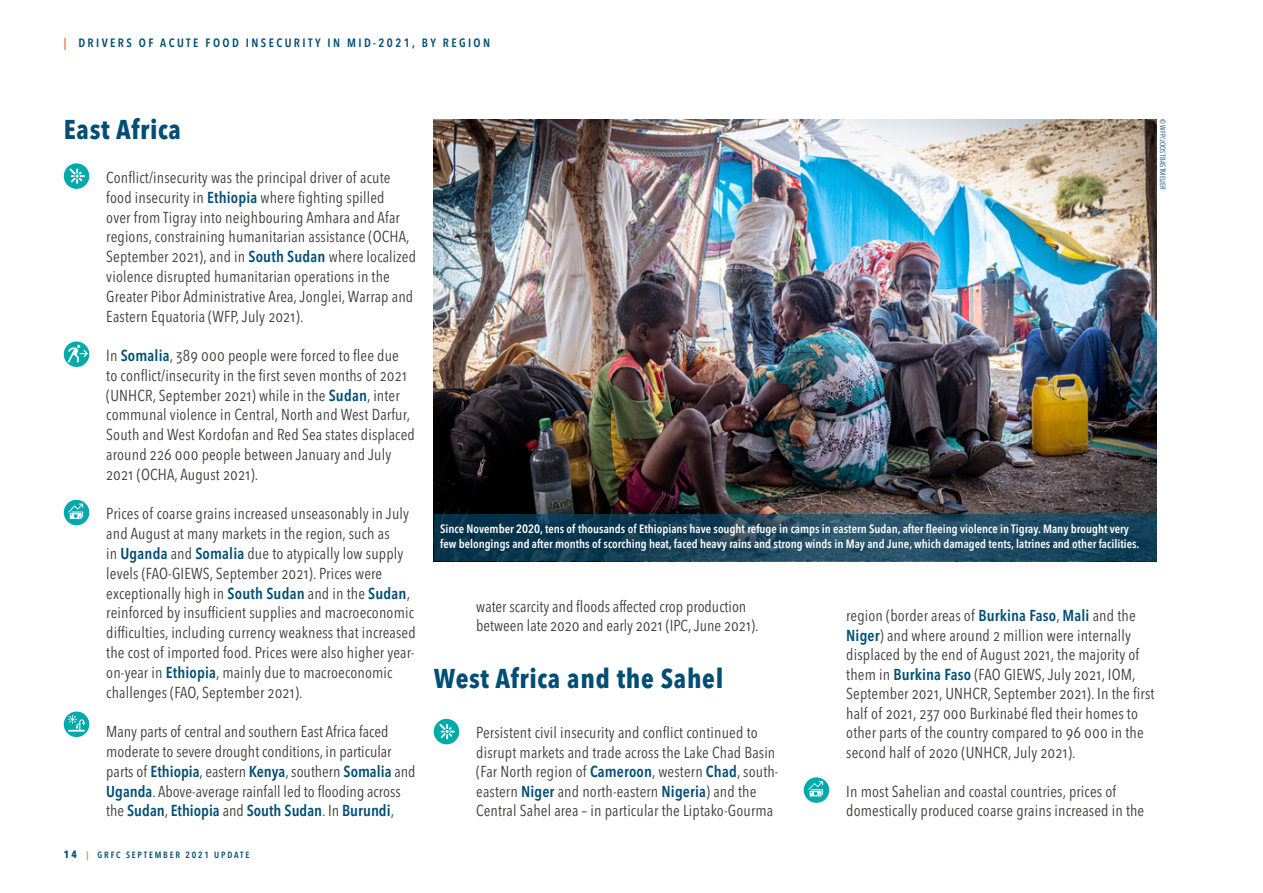
<style>
.page{position:relative;width:1263px;height:893px;background:#fff}
.page>*{position:absolute;margin:0;border:0;box-sizing:border-box;transform-origin:0 0}
.t1{font:700 condensed 27px "Avenir Next LT Pro";letter-spacing:.025em;color:#004e75}
.t2{font:condensed 15.75px/19.8px "Avenir Next LT Pro";letter-spacing:.01em;color:#3c3c3b}
.t3{font:600 condensed 12px/15px "Avenir Next LT Pro";color:#fff}
.t4{font:600 condensed 12px "Avenir Next LT Pro";letter-spacing:.2em;color:#004e75}
.t5{font:600 condensed 9px "Avenir Next LT Pro";letter-spacing:.2em;color:#004e75}
.t6{font:condensed 7.5px "Avenir Next LT Pro";color:#004e75}
.s1{color:#ee7633}
.s2{font-weight:600;color:#004e75}
.s3{font-weight:700;font-size:10.5px}
</style>
<div class="page">
<div style="left:64px;top:163px;width:25px;height:26px;background:#0aa;border-radius:50%"></div>
<svg style="left:69px;top:168px;width:16px;height:16px"></svg>
<div style="left:64px;top:341px;width:25px;height:26px;background:#00abaa;border-radius:50%"></div>
<svg style="left:68px;top:344px;width:20px;height:19px"></svg>
<div style="left:64px;top:500px;width:25px;height:25px;background:#0aa;border-radius:50%"></div>
<svg style="left:68px;top:504px;width:15px;height:15px"></svg>
<div style="left:64px;top:711px;width:25px;height:26px;background:#0aa;border-radius:50%"></div>
<svg style="left:68px;top:715px;width:17px;height:17px"></svg>
<div style="left:434px;top:719px;width:25px;height:25px;background:#0aa;border-radius:50%"></div>
<svg style="left:439px;top:724px;width:16px;height:15px"></svg>
<svg style="left:804px;top:777px;width:25px;height:26px"></svg>
<svg style="left:808px;top:781px;width:15px;height:15px"></svg>
<img style="left:434px;top:119px;width:723px;height:395px">
<svg style="left:434px;top:514px;width:723px;height:47px;background:#19455c"></svg>
<p class="t4" style="left:64px;top:36px;width:428px"><span class="s1">|</span> DRIVERS OF ACUTE FOOD INSECURITY IN MID-2021, BY REGION</p>
<h1 class="t1" style="left:64px;top:113px;width:119px">East Africa</h1>
<p class="t2" style="left:106px;top:167px;width:311px">Conflict/insecurity was the principal driver of acute food insecurity in <span class="s2">Ethiopia</span> where fighting spilled<br>over from Tigray into neighbouring Amhara and Afar regions, constraining humanitarian assistance (OCHA, September 2021), and in <span class="s2">South Sudan</span> where localized violence disrupted humanitarian operations in the Greater Pibor Administrative Area, Jonglei, Warrap and Eastern Equatoria (WFP, July 2021).</p>
<p class="t2" style="left:106px;top:345px;width:310px">In <span class="s2">Somalia</span>, 389 000 people were forced to flee due<br>to conflict/insecurity in the first seven months of 2021 (UNHCR, September 2021) while in the <span class="s2">Sudan</span>, inter communal violence in Central, North and West Darfur, South and West Kordofan and Red Sea states displaced around 226 000 people between January and July 2021 (OCHA, August 2021).</p>
<p class="t2" style="left:106px;top:504px;width:311px">Prices of coarse grains increased unseasonably in July and August at many markets in the region, such as<br>in <span class="s2">Uganda</span> and <span class="s2">Somalia</span> due to atypically low supply levels (FAO-GIEWS, September 2021). Prices were exceptionally high in <span class="s2">South Sudan</span> and in the <span class="s2">Sudan</span>, reinforced by insufficient supplies and macroeconomic difficulties, including currency weakness that increased the cost of imported food. Prices were also higher year&shy;on-year in <span class="s2">Ethiopia</span>, mainly due to macroeconomic challenges (FAO, September 2021).</p>
<p class="t2" style="left:106px;top:722px;width:311px">Many parts of central and southern East Africa faced moderate to severe drought conditions, in particular parts of <span class="s2">Ethiopia</span>, eastern <span class="s2">Kenya</span>, southern <span class="s2">Somalia</span> and <span class="s2">Uganda</span>. Above-average rainfall led to flooding across the <span class="s2">Sudan</span>, <span class="s2">Ethiopia</span> and <span class="s2">South Sudan</span>. In <span class="s2">Burundi</span>,</p>
<p class="t5" style="left:64px;top:850px;width:187px"><span class="s3">14</span> <span class="s1">|</span> GRFC SEPTEMBER 2021 UPDATE</p>
<p class="t6" style="left:1167px;top:119px;width:72px;rotate:90deg">© WFP/JOOST BASTMEIJER</p>
<p class="t3" style="left:440px;top:521px;width:701px">Since November 2020, tens of thousands of Ethiopians have sought refuge in camps in eastern Sudan, after fleeing violence in Tigray. Many brought very few belongings and after months of scorching heat, faced heavy rains and strong winds in May and June, which damaged tents, latrines and other facilities.</p>
<p class="t2" style="left:476px;top:596px;width:284px">water scarcity and floods affected crop production between late 2020 and early 2021 (IPC, June 2021).</p>
<h1 class="t1" style="left:434px;top:662px;width:291px">West Africa and the Sahel</h1>
<p class="t2" style="left:476px;top:723px;width:304px">Persistent civil insecurity and conflict continued to disrupt markets and trade across the Lake Chad Basin (Far North region of <span class="s2">Cameroon</span>, western <span class="s2">Chad</span>, south&shy;eastern <span class="s2">Niger</span> and north-eastern <span class="s2">Nigeria</span>) and the Central Sahel area – in particular the Liptako-Gourma</p>
<p class="t2" style="left:846px;top:606px;width:310px">region (border areas of <span class="s2">Burkina Faso</span>, <span class="s2">Mali</span> and the <span class="s2">Niger</span>) and where around 2 million were internally displaced by the end of August 2021, the majority of them in <span class="s2">Burkina Faso</span> (FAO GIEWS, July 2021, IOM, September 2021, UNHCR, September 2021). In the first half of 2021, 237 000 Burkinabé fled their homes to other parts of the country compared to 96 000 in the second half of 2020 (UNHCR, July 2021).</p>
<p class="t2" style="left:846px;top:781px;width:300px">In most Sahelian and coastal countries, prices of domestically produced coarse grains increased in the</p>
</div>
